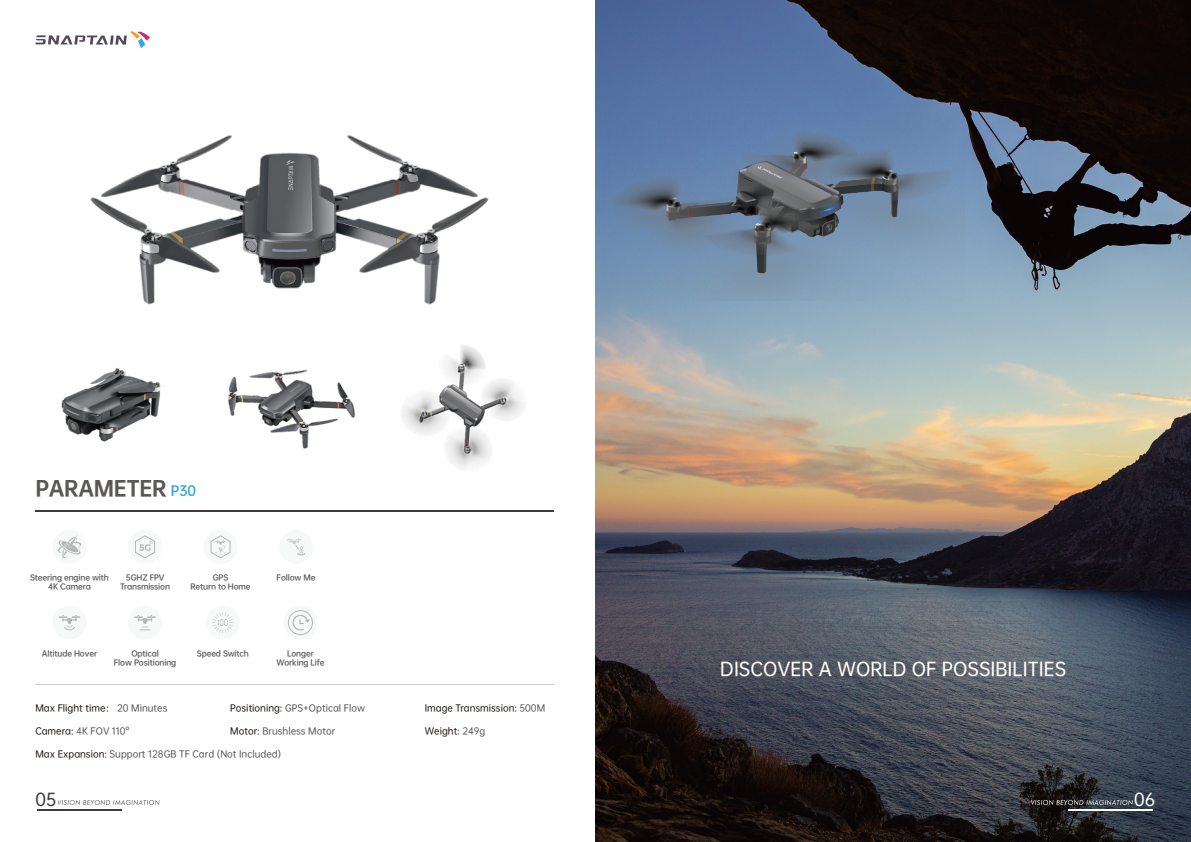
<style>
.page{position:relative;width:1191px;height:842px;background:#fff}
.page>*{position:absolute;margin:0;border:0;box-sizing:border-box;transform-origin:0 0}
.t1{font:20px "OPPO Sans H";letter-spacing:-.02em;color:#595857}
.t2{font:18px "OPPO Sans M";color:#fff}
.t3{font:16.6px "OPPO Sans M";color:#3e3a39}
.t4{font:16.6px "OPPO Sans M";color:#fff}
.t5{font:9px "OPPO Sans M";color:#595757}
.t6{font:9px "OPPO Sans M";color:#221714}
.t7{font:7.5px/9px "OPPO Sans B";letter-spacing:-.025em;color:#595757;text-align:center}
.s1{font-family:"OPPO Sans B";font-size:13px;color:#34a5de}
.s2{color:#595757}
.s3{color:#221714}
</style>
<div class="page">
<div style="left:52px;top:530px;width:35px;height:34px;background:#f7f8f8;border-radius:50%"></div>
<img style="left:595px;top:0;width:596px;height:842px">
<hr style="left:1068px;top:809px;width:84px;height:2px;background:#fff">
<hr style="left:37px;top:809px;width:84px;height:2px;background:#3e3a39">
<svg style="left:58px;top:800px;width:101px;height:5px"></svg>
<hr style="left:35px;top:684px;width:519px;height:1px;background:#c9caca">
<div style="left:128px;top:530px;width:34px;height:34px;background:#f7f8f8;border-radius:50%"></div>
<div style="left:203px;top:530px;width:34px;height:34px;background:#f7f8f8;border-radius:50%"></div>
<div style="left:279px;top:530px;width:34px;height:34px;background:#f7f8f8;border-radius:50%"></div>
<div style="left:52px;top:606px;width:35px;height:34px;background:#f7f8f8;border-radius:50%"></div>
<svg style="left:287px;top:538px;width:18px;height:17px"></svg>
<div style="left:206px;top:606px;width:34px;height:34px;background:#f7f8f8;border-radius:50%"></div>
<svg style="left:212px;top:612px;width:21px;height:21px"></svg>
<svg style="left:59px;top:615px;width:21px;height:15px"></svg>
<div style="left:128px;top:606px;width:34px;height:34px;background:#f7f8f8;border-radius:50%"></div>
<svg style="left:134px;top:615px;width:22px;height:15px"></svg>
<svg style="left:57px;top:535px;width:25px;height:24px"></svg>
<svg style="left:135px;top:535px;width:20px;height:23px"></svg>
<svg style="left:210px;top:535px;width:21px;height:23px"></svg>
<div style="left:283px;top:606px;width:34px;height:34px;background:#f7f8f8;border-radius:50%"></div>
<div style="left:288px;top:610px;width:25px;height:25px;border:1px solid #b5b6b6;border-radius:50%"></div>
<svg style="left:292px;top:614px;width:18px;height:17px"></svg>
<svg style="left:35px;top:31px;width:115px;height:17px"></svg>
<hr style="left:35px;top:510px;width:519px;height:1px;background:#3d3a39">
<img style="left:596px;top:113px;width:368px;height:187px">
<img style="left:90px;top:135px;width:399px;height:170px">
<img style="left:61px;top:368px;width:100px;height:74px">
<img style="left:228px;top:369px;width:127px;height:80px">
<img style="left:401px;top:345px;width:124px;height:124px">
<svg style="left:1031px;top:800px;width:101px;height:5px"></svg>
<h1 class="t1" style="left:35px;top:471px;width:162px">PARAMETER <span class="s1">P30</span></h1>
<p class="t7" style="left:30px;top:572px;width:80px">Steering engine with</p>
<p class="t7" style="left:277px;top:572px;width:40px">Follow Me</p>
<p class="t7" style="left:48px;top:581px;width:44px">4K Camera</p>
<p class="t7" style="left:190px;top:572px;width:62px">GPS<br>Return to Home</p>
<p class="t7" style="left:120px;top:572px;width:52px">5GHZ FPV<br>Transmission</p>
<p class="t7" style="left:42px;top:648px;width:57px">Altitude Hover</p>
<p class="t7" style="left:197px;top:648px;width:54px">Speed Switch</p>
<p class="t7" style="left:114px;top:648px;width:64px">Optical<br>Flow Positioning</p>
<p class="t7" style="left:276px;top:648px;width:50px">Longer<br>Working Life</p>
<p class="t6" style="left:35px;top:701px;width:134px">Max Flight time： <span class="s2">20 Minutes</span></p>
<p class="t5" style="left:35px;top:724px;width:96px"><span class="s3">Camera:</span> 4K FOV 110°</p>
<p class="t5" style="left:35px;top:747px;width:247px"><span class="s3">Max Expansion:</span> Support 128GB TF Card (Not Included)</p>
<p class="t5" style="left:230px;top:701px;width:136px"><span class="s3">Positioning:</span> GPS+Optical Flow</p>
<p class="t5" style="left:230px;top:724px;width:106px"><span class="s3">Motor:</span> Brushless Motor</p>
<h3 class="t3" style="left:35px;top:786px;width:23px">05</h3>
<p class="t6" style="left:425px;top:701px;width:122px">Image Transmission: <span class="s2">500M</span></p>
<p class="t6" style="left:425px;top:724px;width:62px">Weight: <span class="s2">249g</span></p>
<h2 class="t2" style="left:720px;top:654px;width:347px">DISCOVER A WORLD OF POSSIBILITIES</h2>
<h3 class="t4" style="left:1134px;top:786px;width:23px">06</h3>
</div>
